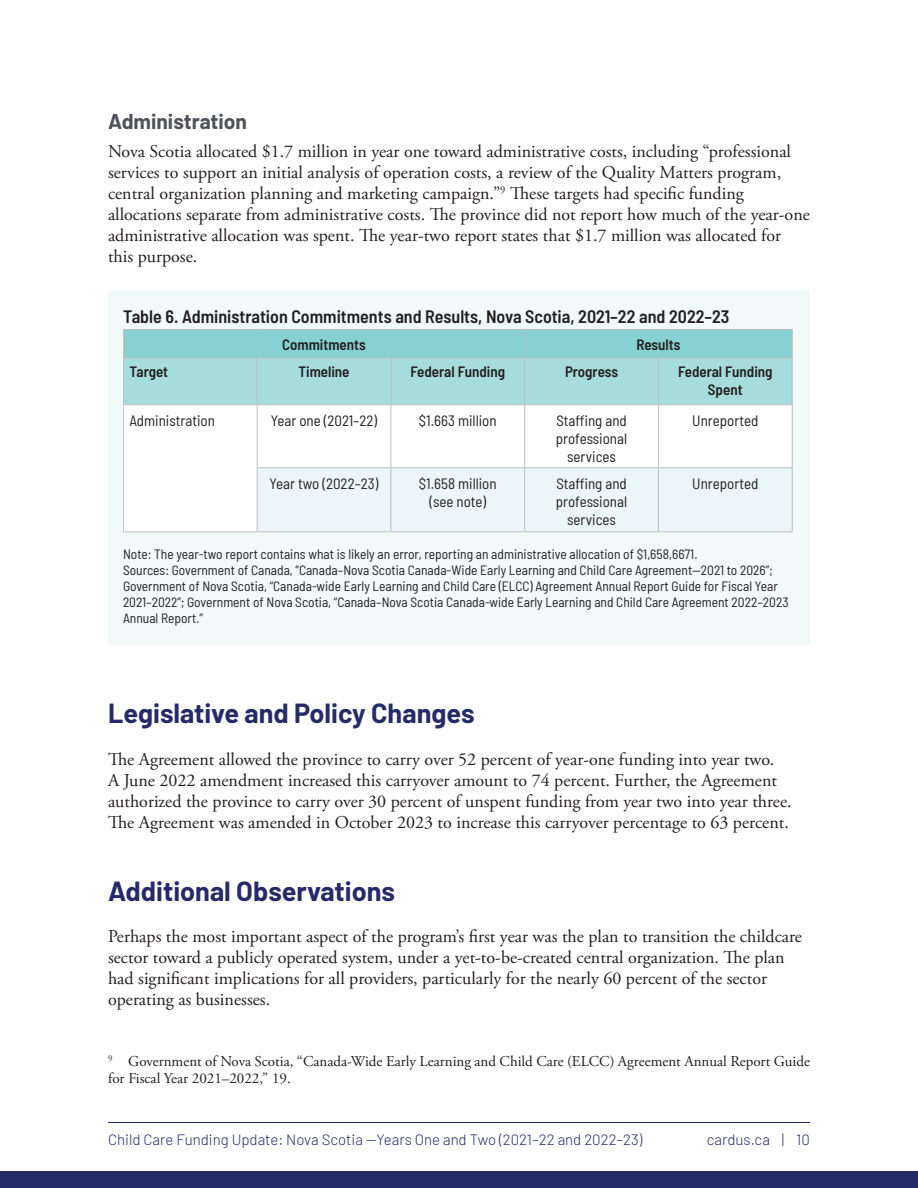
<style>
.page{position:relative;width:918px;height:1188px;background:#fff}
.page>*{position:absolute;margin:0;border:0;box-sizing:border-box;transform-origin:0 0}
.Heading_1_-_no_bar{font:700 27px "Barlow";color:#252b69}
.Heading_2{font:700 21px "Barlow";color:#505259}
.t1{font:18px/21px "Adobe Garamond Pro";color:#231f20}
.Table_Title{font:600 semi-condensed 18px "Barlow";color:#231f20}
.Table__all_middle_cells{font:semi-condensed 15px/18px "Barlow";color:#231f20;text-align:center}
.Footnote_text{font:15px/16.5px "Adobe Garamond Pro";color:#231f20}
.t2{font:300 15px "Barlow";color:#252b69}
.Table__Subheader__Mid_Cells{font:600 semi-condensed 15px/18px "Barlow";color:#231f20;text-align:center}
.Table__Header__Mid_Cells{font:600 semi-condensed 15px "Barlow";color:#231f20}
.Table__Left_Column{font:semi-condensed 15px "Barlow";color:#231f20}
.Table__Subheader__Left_Col{font:600 semi-condensed 15px "Barlow";letter-spacing:-.005em;color:#231f20}
.Table_Fig_Source_Note{font:semi-condensed 13.5px/16.2px "Barlow";color:#231f20}
</style>
<div class="page">
<div style="left:0;top:1171px;width:918px;height:17px;background:#252b69"></div>
<hr style="left:108px;top:1122px;width:702px;height:1px;background:#252b69">
<svg style="left:108px;top:290px;width:702px;height:355px"></svg>
<p class="Heading_2" style="left:108px;top:106px;width:141px">Administration</p>
<p class="t1" style="left:108px;top:141px;width:703px">Nova Scotia allocated $1.7 million in year one toward administrative costs, including “professional services to support an initial analysis of operation costs, a review of the Quality Matters program, central organization planning and marketing campaign.”<sup>9</sup> These targets had specific funding allocations separate from administrative costs. The province did not report how much of the year-one administrative allocation was spent. The year-two report states that $1.7 million was allocated for this purpose.</p>
<p class="Table_Title" style="left:123px;top:304px;width:608px">Table 6. Administration Commitments and Results, Nova Scotia, 2021–22 and 2022–23</p>
<p class="Table__Header__Mid_Cells" style="left:282px;top:333px;width:85px">Commitments</p>
<p class="Table__Header__Mid_Cells" style="left:636px;top:333px;width:46px">Results</p>
<p class="Table__Subheader__Left_Col" style="left:129px;top:361px;width:40px">Target</p>
<p class="Table__Subheader__Mid_Cells" style="left:299px;top:362px;width:53px">Timeline</p>
<p class="Table__Subheader__Mid_Cells" style="left:410px;top:362px;width:96px">Federal Funding</p>
<p class="Table__Subheader__Mid_Cells" style="left:565px;top:362px;width:55px">Progress</p>
<p class="Table__Subheader__Mid_Cells" style="left:678px;top:362px;width:96px">Federal Funding<br>Spent</p>
<p class="Table__Left_Column" style="left:129px;top:410px;width:87px">Administration</p>
<p class="Table__all_middle_cells" style="left:271px;top:410px;width:108px">Year one (2021–22)</p>
<p class="Table__all_middle_cells" style="left:419px;top:410px;width:79px">$1.663 million</p>
<p class="Table__all_middle_cells" style="left:556px;top:410px;width:73px">Staffing and professional services</p>
<p class="Table__all_middle_cells" style="left:692px;top:410px;width:68px">Unreported</p>
<p class="Table__all_middle_cells" style="left:270px;top:473px;width:110px">Year two (2022–23)</p>
<p class="Table__all_middle_cells" style="left:419px;top:473px;width:79px">$1.658 million (see note)</p>
<p class="Table__all_middle_cells" style="left:556px;top:473px;width:73px">Staffing and professional services</p>
<p class="Table__all_middle_cells" style="left:692px;top:473px;width:68px">Unreported</p>
<p class="Table_Fig_Source_Note" style="left:123px;top:545px;width:576px">Note: The year-two report contains what is likely an error, reporting an administrative allocation of $1,658,6671.</p>
<p class="Table_Fig_Source_Note" style="left:123px;top:561px;width:667px">Sources: Government of Canada, “Canada–Nova Scotia Canada-Wide Early Learning and Child Care Agreement—2021 to 2026”; Government of Nova Scotia, “Canada-wide Early Learning and Child Care (ELCC) Agreement Annual Report Guide for Fiscal Year 2021–2022”; Government of Nova Scotia, “Canada–Nova Scotia Canada-wide Early Learning and Child Care Agreement 2022–2023<br>Annual Report.”</p>
<p class="Heading_1_-_no_bar" style="left:108px;top:694px;width:368px">Legislative and Policy Changes</p>
<p class="t1" style="left:108px;top:749px;width:685px">The Agreement allowed the province to carry over 52 percent of year-one funding into year two.<br>A June 2022 amendment increased this carryover amount to 74 percent. Further, the Agreement authorized the province to carry over 30 percent of unspent funding from year two into year three.<br>The Agreement was amended in October 2023 to increase this carryover percentage to 63 percent.</p>
<p class="Heading_1_-_no_bar" style="left:108px;top:871px;width:289px">Additional Observations</p>
<p class="t1" style="left:108px;top:926px;width:696px">Perhaps the most important aspect of the program’s first year was the plan to transition the childcare sector toward a publicly operated system, under a yet-to-be-created central organization. The plan had significant implications for all providers, particularly for the nearly 60 percent of the sector operating as businesses.</p>
<p class="Footnote_text" style="left:108px;top:1054px;width:703px"><sup>9</sup> Government of Nova Scotia, “Canada-Wide Early Learning and Child Care (ELCC) Agreement Annual Report Guide for Fiscal Year 2021–2022,” 19.</p>
<p class="t2" style="left:108px;top:1129px;width:536px">Child Care Funding Update: Nova Scotia —Years One and Two (2021–22 and 2022–23)</p>
<p class="t2" style="left:707px;top:1129px;width:105px">cardus.ca | 10</p>
</div>
